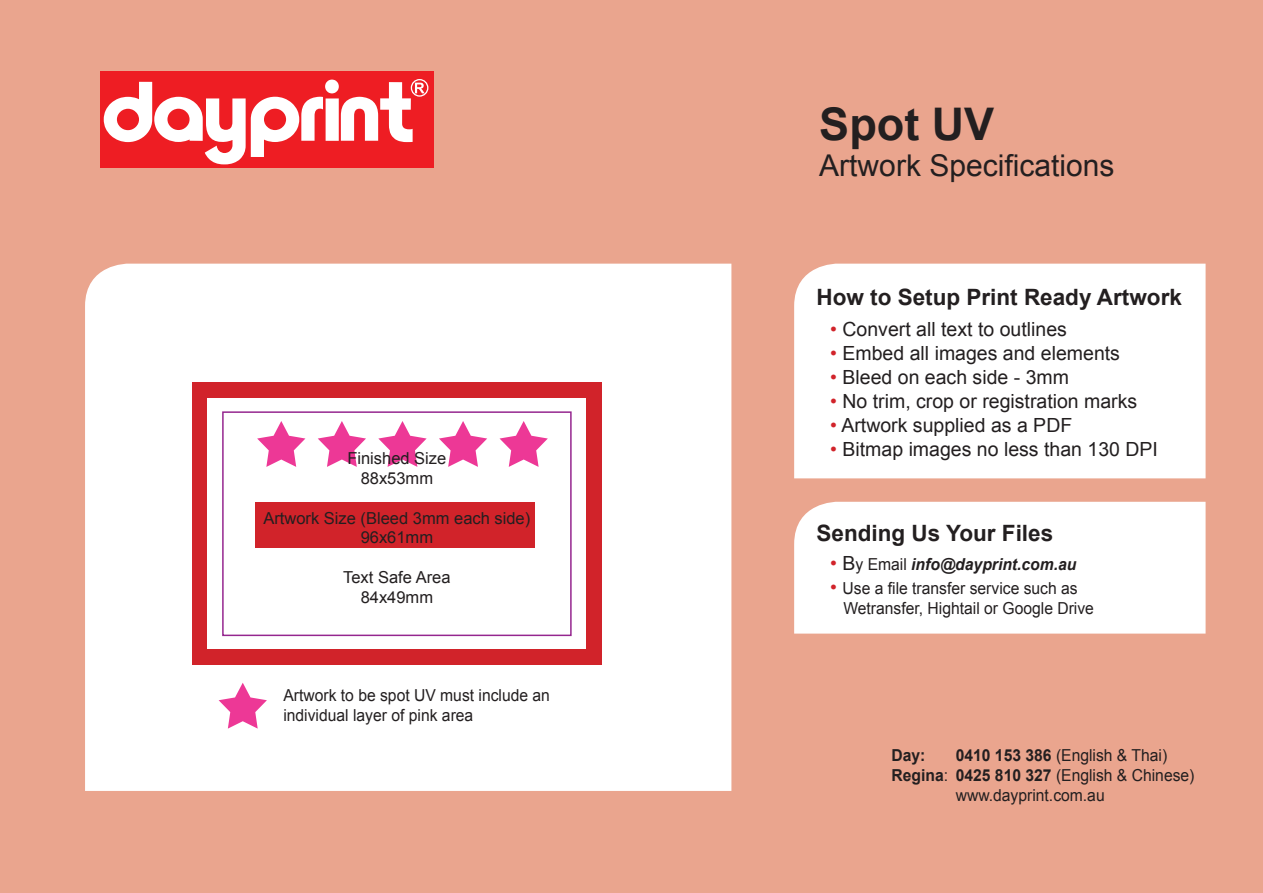
<style>
.page{position:relative;width:1263px;height:893px;background:#eaa58e}
.page>*{position:absolute;margin:0;border:0;box-sizing:border-box;transform-origin:0 0}
.t1{font:700 45px "Arial";color:#231f20}
.t2{font:30px "Arial";color:#231f20}
.t3{font:700 22.5px "Arial";color:#231f20}
.t4{font:19.5px "Arial";color:#231f20}
.t5{font:16.5px/19.8px "Arial";color:#231f20;scale:.95 1}
.t6{font:16.5px/19.8px "Arial";color:#231f20;text-align:center}
.t7{font:italic 700 16.5px "Arial";color:#231f20;scale:.95 1}
.t8{font:700 16.5px "Arial";color:#231f20;scale:.95 1}
.s1{color:#d1232a}
.s2{font-weight:400;font-style:normal;font-size:19.5px;color:#d1232a}
.s3{font-weight:400;font-style:normal;font-size:19.5px}
.s4{font-weight:400;font-style:normal}
.s5{font-size:19.5px;color:#d1232a}
.s6{font-weight:700}
</style>
<div class="page">
<div style="left:100px;top:71px;width:334px;height:96px;background:#ee1d23"></div>
<svg style="left:104px;top:80px;width:321px;height:84px"></svg>
<div style="left:411px;top:79px;width:17px;height:18px;border:1px solid #fff;border-radius:50%"></div>
<div style="left:85px;top:264px;width:646px;height:527px;background:#fff"></div>
<div style="left:794px;top:264px;width:411px;height:214px;background:#fff"></div>
<div style="left:794px;top:502px;width:411px;height:132px;background:#fff"></div>
<div style="left:192px;top:383px;width:410px;height:282px;background:#d1232a"></div>
<div style="left:208px;top:398px;width:378px;height:251px;background:#fff"></div>
<div style="left:222px;top:411px;width:350px;height:225px;border:2px solid #95268f"></div>
<div style="left:255px;top:502px;width:280px;height:45px;background:#d1232a"></div>
<svg style="left:257px;top:421px;width:48px;height:46px"></svg>
<svg style="left:318px;top:421px;width:48px;height:46px"></svg>
<svg style="left:378px;top:421px;width:49px;height:46px"></svg>
<svg style="left:439px;top:421px;width:48px;height:46px"></svg>
<svg style="left:499px;top:421px;width:49px;height:46px"></svg>
<svg style="left:219px;top:683px;width:48px;height:46px"></svg>
<p class="t6" style="left:347px;top:449px;width:101px">Finished Size<br>88x53mm</p>
<p class="t6" style="left:263px;top:508px;width:268px">Artwork Size (Bleed 3mm each side)<br>96x61mm</p>
<p class="t6" style="left:343px;top:567px;width:109px">Text Safe Area<br>84x49mm</p>
<p class="t5" style="left:283px;top:685px;width:282px">Artwork to be spot UV must include an individual layer of pink area</p>
<h1 class="t1" style="left:819px;top:94px;width:177px">Spot UV</h1>
<h2 class="t2" style="left:819px;top:146px;width:297px">Artwork Specifications</h2>
<h3 class="t3" style="left:816px;top:282px;width:367px">How to Setup Print Ready Artwork</h3>
<p class="t4" style="left:830px;top:316px;width:238px"><span class="s1">•</span> Convert all text to outlines</p>
<p class="t4" style="left:830px;top:340px;width:291px"><span class="s1">•</span> Embed all images and elements</p>
<p class="t4" style="left:830px;top:364px;width:240px"><span class="s1">•</span> Bleed on each side - 3mm</p>
<p class="t4" style="left:830px;top:388px;width:308px"><span class="s1">•</span> No trim, crop or registration marks</p>
<p class="t4" style="left:830px;top:412px;width:243px"><span class="s1">•</span> Artwork supplied as a PDF</p>
<p class="t4" style="left:830px;top:436px;width:329px"><span class="s1">•</span> Bitmap images no less than 130 DPI</p>
<h3 class="t3" style="left:816px;top:519px;width:238px">Sending Us Your Files</h3>
<p class="t7" style="left:830px;top:553px;width:261px"><span class="s2">•</span> <span class="s3">B</span><span class="s4">y Email</span> info@dayprint.com.au</p>
<p class="t5" style="left:843px;top:579px;width:265px;text-indent:-13px"><span class="s5">•</span> Use a file transfer service such as<br>Wetransfer, Hightail or Google Drive</p>
<p class="t8" style="left:891px;top:745px;width:37px">Day:</p>
<p class="t5" style="left:956px;top:746px;width:224px"><span class="s6">0410 153 386</span> (English &amp; Thai)</p>
<p class="t5" style="left:891px;top:766px;width:320px"><span class="s6">Regina</span>: <span class="s6">0425 810 327</span> (English &amp; Chinese)</p>
<p class="t5" style="left:956px;top:785px;width:158px">www.dayprint.com.au</p>
</div>
